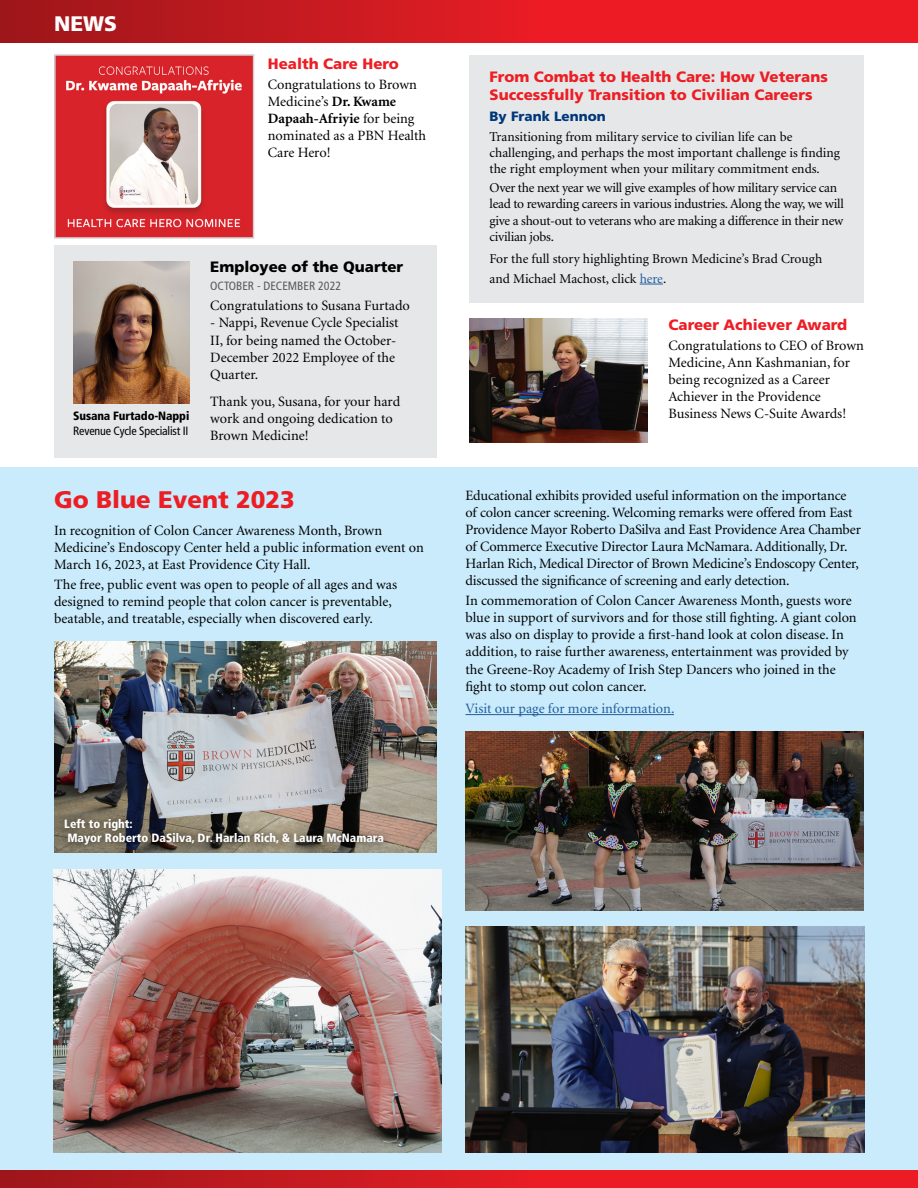
<style>
.page{position:relative;width:918px;height:1188px;background:#fff}
.page>*{position:absolute;margin:0;border:0;box-sizing:border-box;transform-origin:0 0}
.t1{font:900 24px "Frutiger";color:#ed1d24}
.t2{font:900 21px "Frutiger";color:#fff}
.t3{font:900 15px/18px "Frutiger";color:#ed1d24}
.t4{font:900 15px "Frutiger";color:#000}
.t5{font:14.25px/17.1px "Minion";letter-spacing:-.005em;color:#000}
.t6{font:14.25px "Minion";color:#215e9e}
.t7{font:13.5px/16.2px "Minion";letter-spacing:-.005em;color:#000}
.t8{font:900 13.5px "Frutiger";color:#00377b}
.t9{font:900 condensed 12px/14.4px "Frutiger";color:#fff}
.t10{font:condensed 12px "Frutiger";letter-spacing:-.015em;color:#000}
.t11{font:condensed 12px "Frutiger";color:#58595b}
.t12{font:900 condensed 12px "Frutiger";letter-spacing:-.01em;color:#000}
.s1{font-weight:700}
.s2{color:#215e9e}
</style>
<div class="page">
<div style="left:470px;top:55px;width:394px;height:247px;background:#e6e7e8"></div>
<div style="left:0;top:468px;width:918px;height:706px;background:#c9ebfc"></div>
<svg style="left:0;top:0;width:918px;height:43px;background:#d31a21"></svg>
<div style="left:54px;top:245px;width:382px;height:213px;background:#e6e7e8"></div>
<svg style="left:0;top:1170px;width:918px;height:18px;background:#d31a21"></svg>
<img style="left:57px;top:57px;width:194px;height:179px">
<div style="left:54px;top:54px;width:200px;height:185px;border:2px solid #d1d3d4"></div>
<img style="left:73px;top:261px;width:117px;height:143px">
<hr style="left:465px;top:714px;width:209px;height:1px;background:#215e9e">
<img style="left:54px;top:642px;width:382px;height:210px">
<svg style="left:640px;top:284px;width:23px;height:1px"></svg>
<div style="left:57px;top:811px;width:334px;height:42px;background:#000;opacity:.75"></div>
<img style="left:465px;top:927px;width:399px;height:225px">
<img style="left:54px;top:870px;width:388px;height:282px">
<img style="left:465px;top:732px;width:399px;height:178px">
<img style="left:470px;top:318px;width:178px;height:124px">
<h2 class="t2" style="left:54px;top:11px;width:64px">NEWS</h2>
<p class="t3" style="left:268px;top:54px;width:133px">Health Care Hero</p>
<p class="t5" style="left:268px;top:76px;width:160px">Congratulations to Brown<br>Medicine’s <span class="s1">Dr. Kwame<br>Dapaah-Afriyie</span> for being nominated as a PBN Health<br>Care Hero!</p>
<p class="t12" style="left:73px;top:409px;width:118px">Susana Furtado-Nappi</p>
<p class="t10" style="left:73px;top:424px;width:117px">Revenue Cycle Specialist II</p>
<p class="t4" style="left:210px;top:258px;width:194px">Employee of the Quarter</p>
<p class="t11" style="left:210px;top:279px;width:132px">OCTOBER - DECEMBER 2022</p>
<p class="t5" style="left:210px;top:298px;width:201px">Congratulations to Susana Furtado</p>
<p class="t5" style="left:210px;top:315px;width:190px">- Nappi, Revenue Cycle Specialist<br>II, for being named the October-<br>December 2022 Employee of the<br>Quarter.</p>
<p class="t5" style="left:210px;top:393px;width:191px">Thank you, Susana, for your hard work and ongoing dedication to<br>Brown Medicine!</p>
<h1 class="t1" style="left:54px;top:485px;width:242px">Go Blue Event 2023</h1>
<p class="t5" style="left:54px;top:522px;width:371px">In recognition of Colon Cancer Awareness Month, Brown<br>Medicine’s Endoscopy Center held a public information event on<br>March 16, 2023, at East Providence City Hall.</p>
<p class="t5" style="left:54px;top:576px;width:344px">The free, public event was open to people of all ages and was designed to remind people that colon cancer is preventable, beatable, and treatable, especially when discovered early.</p>
<p class="t3" style="left:490px;top:68px;width:340px">From Combat to Health Care: How Veterans<br>Successfully Transition to Civilian Careers</p>
<p class="t8" style="left:490px;top:108px;width:118px">By Frank Lennon</p>
<p class="t7" style="left:490px;top:129px;width:352px">Transitioning from military service to civilian life can be challenging, and perhaps the most important challenge is finding the right employment when your military commitment ends.</p>
<p class="t7" style="left:490px;top:180px;width:356px">Over the next year we will give examples of how military service can lead to rewarding careers in various industries. Along the way, we will give a shout-out to veterans who are making a difference in their new civilian jobs.</p>
<p class="t7" style="left:490px;top:250px;width:334px;line-height:19.5px">For the full story highlighting Brown Medicine’s Brad Crough and Michael Machost, click <span class="s2">here</span>.</p>
<p class="t3" style="left:669px;top:315px;width:180px">Career Achiever Award</p>
<p class="t5" style="left:669px;top:337px;width:197px">Congratulations to CEO of Brown<br>Medicine, Ann Kashmanian, for being recognized as a Career<br>Achiever in the Providence<br>Business News C-Suite Awards!</p>
<p class="t5" style="left:465px;top:487px;width:397px">Educational exhibits provided useful information on the importance of colon cancer screening. Welcoming remarks were offered from East Providence Mayor Roberto DaSilva and East Providence Area Chamber of Commerce Executive Director Laura McNamara. Additionally, Dr.<br>Harlan Rich, Medical Director of Brown Medicine’s Endoscopy Center, discussed the significance of screening and early detection.</p>
<p class="t5" style="left:465px;top:593px;width:393px">In commemoration of Colon Cancer Awareness Month, guests wore blue in support of survivors and for those still fighting. A giant colon was also on display to provide a first-hand look at colon disease. In addition, to raise further awareness, entertainment was provided by the Greene-Roy Academy of Irish Step Dancers who joined in the fight to stomp out colon cancer.</p>
<p class="t6" style="left:465px;top:702px;width:210px">Visit our page for more information.</p>
<p class="t9" style="left:64px;top:817px;width:321px">Left to right:<br>Mayor Roberto DaSilva, Dr. Harlan Rich, &amp; Laura McNamara</p>
</div>
